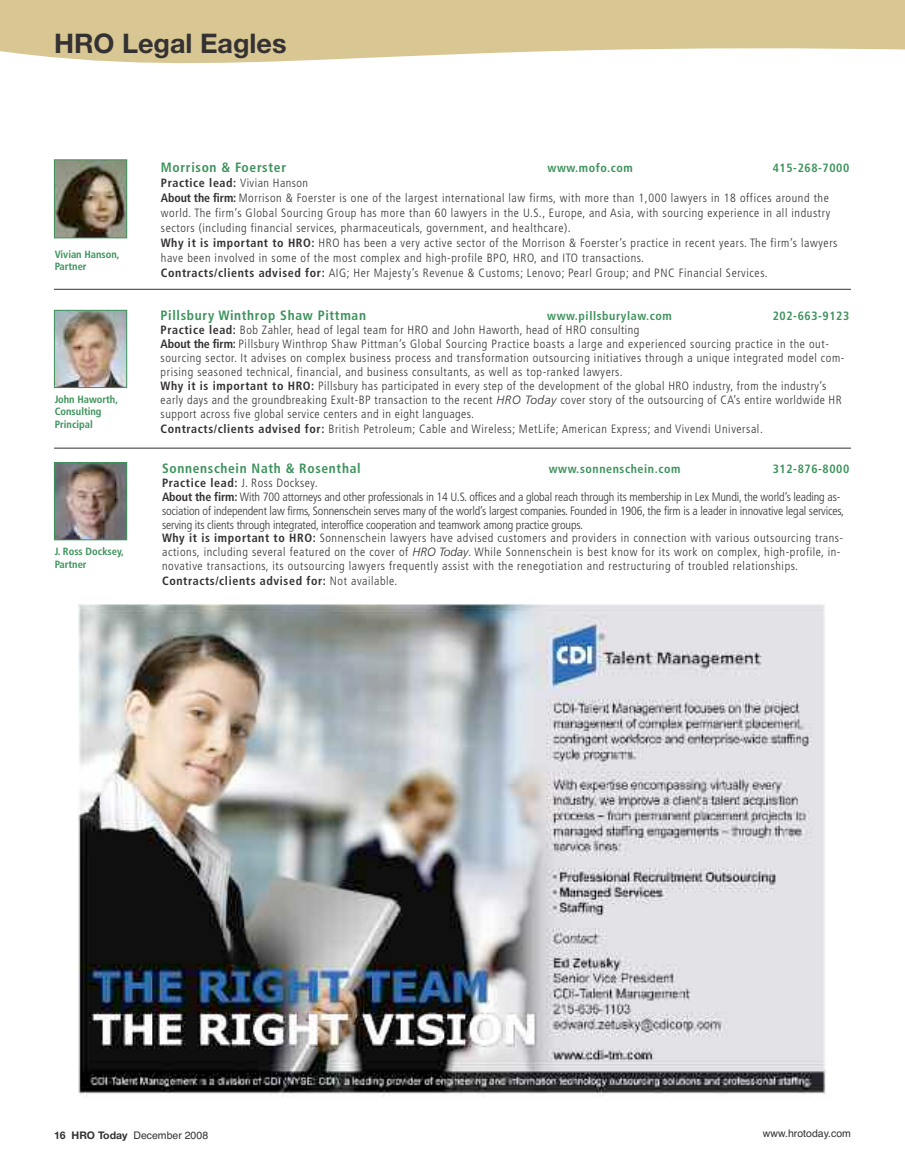
<style>
.page{position:relative;width:905px;height:1175px;background:#fff}
.page>*{position:absolute;margin:0;border:0;box-sizing:border-box;transform-origin:0 0}
.t1{font:700 27px "Helvetica Neue";color:#343132}
.t2{font:700 condensed 13.5px "Frutiger";letter-spacing:.05em;color:#3c925b}
.t3{font:300 condensed 12px/15px "Frutiger";letter-spacing:.05em;color:#343132}
.t4{font:300 condensed 12px/13.8px "Frutiger";letter-spacing:.01em;color:#343132}
.t5{font:700 condensed 12px "Frutiger";letter-spacing:.05em;color:#3c925b}
.t6{font:700 condensed 12px "Frutiger";letter-spacing:.05em;color:#343132}
.t7{font:700 condensed 10.5px/12.6px "Frutiger";color:#3c925b}
.t8{font:10.5px "Helvetica";color:#343132}
.s1{font-weight:700}
.s2{font-style:italic;font-stretch:normal}
.s3{font-weight:300}
.s4{font-family:"Helvetica Neue";font-weight:700}
</style>
<div class="page">
<svg style="left:0;top:0;width:904px;height:63px;background:#ddcea1"></svg>
<img style="left:78px;top:604px;width:748px;height:493px">
<img style="left:56px;top:161px;width:69px;height:75px">
<div style="left:54px;top:159px;width:73px;height:79px;border:1px solid #3c925b"></div>
<img style="left:56px;top:312px;width:69px;height:74px">
<div style="left:54px;top:310px;width:73px;height:78px;border:1px solid #3c925b"></div>
<img style="left:56px;top:464px;width:69px;height:74px">
<div style="left:54px;top:462px;width:73px;height:78px;border:1px solid #3c925b"></div>
<hr style="left:54px;top:289px;width:796px;height:1px;background:#343132">
<hr style="left:54px;top:448px;width:796px;height:1px;background:#343132">
<h1 class="t1" style="left:54px;top:27px;width:234px">HRO Legal Eagles</h1>
<p class="t7" style="left:55px;top:248px;width:66px">Vivian Hanson,<br>Partner</p>
<p class="t7" style="left:55px;top:393px;width:65px">John Haworth,<br>Consulting<br>Principal</p>
<p class="t7" style="left:55px;top:545px;width:71px">J. Ross Docksey,<br>Partner</p>
<p class="t2" style="left:161px;top:159px;width:127px">Morrison &amp; Foerster</p>
<p class="t5" style="left:547px;top:161px;width:87px">www.mofo.com</p>
<p class="t5" style="left:772px;top:161px;width:78px">415-268-7000</p>
<p class="t3" style="left:161px;top:176px;width:678px"><span class="s1">Practice lead:</span> Vivian Hanson<br><span class="s1">About the firm:</span> Morrison &amp; Foerster is one of the largest international law firms, with more than 1,000 lawyers in 18 offices around the world. The firm’s Global Sourcing Group has more than 60 lawyers in the U.S., Europe, and Asia, with sourcing experience in all industry sectors (including financial services, pharmaceuticals, government, and healthcare).<br><span class="s1">Why it is important to HRO:</span> HRO has been a very active sector of the Morrison &amp; Foerster’s practice in recent years. The firm’s lawyers have been involved in some of the most complex and high-profile BPO, HRO, and ITO transactions.<br><span class="s1">Contracts/clients advised for:</span> AIG; Her Majesty’s Revenue &amp; Customs; Lenovo; Pearl Group; and PNC Financial Services.</p>
<p class="t2" style="left:161px;top:308px;width:207px">Pillsbury Winthrop Shaw Pittman</p>
<p class="t5" style="left:547px;top:309px;width:126px">www.pillsburylaw.com</p>
<p class="t5" style="left:772px;top:309px;width:78px">202-663-9123</p>
<p class="t3" style="left:161px;top:323px;width:685px;line-height:13.8px"><span class="s1">Practice lead:</span> Bob Zahler, head of legal team for HRO and John Haworth, head of HRO consulting<br><span class="s1">About the firm:</span> Pillsbury Winthrop Shaw Pittman’s Global Sourcing Practice boasts a large and experienced sourcing practice in the out&shy;sourcing sector. It advises on complex business process and transformation outsourcing initiatives through a unique integrated model com&shy;prising seasoned technical, financial, and business consultants, as well as top-ranked lawyers.<br><span class="s1">Why it is important to HRO:</span> Pillsbury has participated in every step of the development of the global HRO industry, from the industry’s early days and the groundbreaking Exult-BP transaction to the recent <span class="s2">HRO Today</span> cover story of the outsourcing of CA’s entire worldwide HR support across five global service centers and in eight languages.</p>
<p class="t3" style="left:161px;top:421px;width:603px"><span class="s1">Contracts/clients advised for:</span> British Petroleum; Cable and Wireless; MetLife; American Express; and Vivendi Universal.</p>
<p class="t2" style="left:162px;top:460px;width:200px">Sonnenschein Nath &amp; Rosenthal</p>
<p class="t5" style="left:548px;top:462px;width:133px">www.sonnenschein.com</p>
<p class="t5" style="left:772px;top:462px;width:78px">312-876-8000</p>
<p class="t4" style="left:162px;top:476px;width:683px"><span class="s1">Practice lead:</span> J. Ross Docksey.<br><span class="s1">About the firm:</span> With 700 attorneys and other professionals in 14 U.S. offices and a global reach through its membership in Lex Mundi, the world’s leading as&shy;sociation of independent law firms, Sonnenschein serves many of the world’s largest companies. Founded in 1906, the firm is a leader in innovative legal services, serving its clients through integrated, interoffice cooperation and teamwork among practice groups.<br><span class="s1">Why it is important to HRO:</span> Sonnenschein lawyers have advised customers and providers in connection with various outsourcing trans&shy;actions, including several featured on the cover of <span class="s2">HRO Today</span>. While Sonnenschein is best know for its work on complex, high-profile, in&shy;novative transactions, its outsourcing lawyers frequently assist with the renegotiation and restructuring of troubled relationships.</p>
<p class="t6" style="left:162px;top:574px;width:237px">Contracts/clients advised for: <span class="s3">Not available.</span></p>
<p class="t8" style="left:54px;top:1126px;width:156px"><span class="s4">16 HRO Today</span> December 2008</p>
<p class="t8" style="left:763px;top:1123px;width:89px">www.hrotoday.com</p>
</div>
